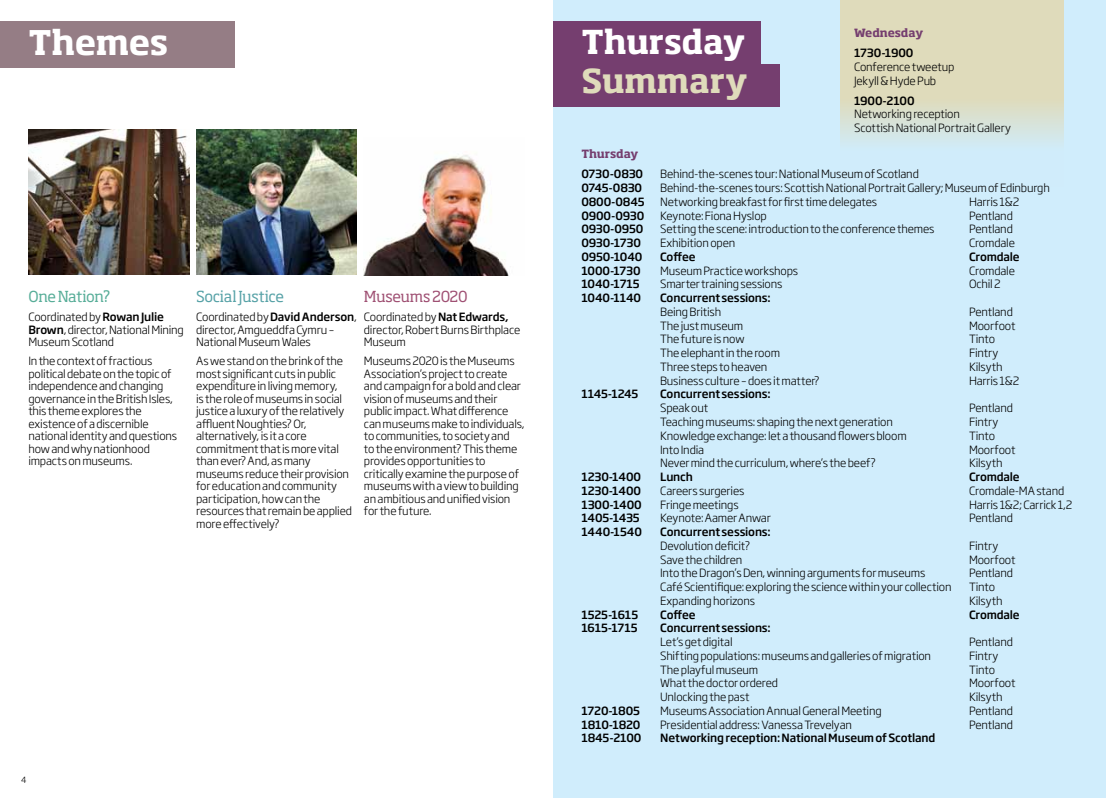
<style>
.page{position:relative;width:1106px;height:798px;background:#fff}
.page>*{position:absolute;margin:0;border:0;box-sizing:border-box;transform-origin:0 0}
.t1{font:700 33.5px "Soho Pro";letter-spacing:-.015em;color:#fff}
.t2{font:700 32.5px "Soho Pro";letter-spacing:-.01em;color:#fff}
.t3{font:700 32.5px "Soho Pro";letter-spacing:-.005em;color:#dfdbbb}
.t4{font:15px "Soho Pro";letter-spacing:-.02em;color:#57a2a7}
.t5{font:15px "Soho Pro";letter-spacing:-.03em;color:#9f5073}
.t6{font:15px "Soho Pro";letter-spacing:-.035em;color:#57ad98}
.t7{font:300 11.25px/12.5px "Soho Gothic Std";letter-spacing:-.015em;color:#000}
.t8{font:500 11.25px "Soho Gothic Std";letter-spacing:-.015em;color:#000}
.t9{font:700 11.25px "Soho Pro";letter-spacing:-.01em;color:#753e6f}
.t10{font:500 11.25px "Soho Gothic Std";letter-spacing:-.035em;color:#000}
.t11{font:300 8.5px "Soho Gothic Std";color:#000}
.s1{font-weight:500}
</style>
<div class="page">
<div style="left:553px;top:0;width:553px;height:797px;background:#d0edfc"></div>
<svg style="left:840px;top:0;width:223px;height:143px;background:#dcddc3"></svg>
<div style="left:553px;top:21px;width:207px;height:46px;background:#753e6f"></div>
<div style="left:553px;top:64px;width:227px;height:42px;background:#753e6f"></div>
<div style="left:0;top:21px;width:234px;height:46px;background:#957d85"></div>
<img style="left:28px;top:129px;width:161px;height:146px">
<img style="left:196px;top:129px;width:161px;height:146px">
<img style="left:364px;top:155px;width:145px;height:121px">
<h1 class="t1" style="left:28px;top:18px;width:141px">Themes</h1>
<h2 class="t2" style="left:581px;top:18px;width:166px">Thursday</h2>
<h2 class="t3" style="left:581px;top:57px;width:168px">Summary</h2>
<p class="t9" style="left:854px;top:25px;width:71px">Wednesday</p>
<p class="t8" style="left:854px;top:46px;width:61px">1730-1900</p>
<p class="t7" style="left:854px;top:60px;width:102px;line-height:13.8px">Conference tweetup<br>Jekyll &amp; Hyde Pub</p>
<p class="t8" style="left:854px;top:93px;width:62px">1900-2100</p>
<p class="t7" style="left:854px;top:107px;width:158px;line-height:13.8px">Networking reception<br>Scottish National Portrait Gallery</p>
<h3 class="t6" style="left:28px;top:286px;width:84px">One Nation?</h3>
<p class="t7" style="left:28px;top:311px;width:157px">Coordinated by <span class="s1">Rowan Julie<br>Brown</span>, director, National Mining<br>Museum Scotland</p>
<p class="t7" style="left:28px;top:354px;width:150px">In the context of fractious political debate on the topic of independence and changing governance in the British Isles, this theme explores the existence of a discernible national identity and questions how and why nationhood impacts on museums.</p>
<h3 class="t4" style="left:196px;top:286px;width:89px">Social Justice</h3>
<p class="t7" style="left:196px;top:311px;width:162px">Coordinated by <span class="s1">David Anderson</span>, director, Amgueddfa Cymru –<br>National Museum Wales</p>
<p class="t7" style="left:196px;top:354px;width:157px">As we stand on the brink of the most significant cuts in public expenditure in living memory,<br>is the role of museums in social justice a luxury of the relatively affluent Noughties? Or, alternatively, is it a core commitment that is more vital than ever? And, as many museums reduce their provision for education and community participation, how can the resources that remain be applied more effectively?</p>
<h3 class="t5" style="left:364px;top:286px;width:105px">Museums 2020</h3>
<p class="t7" style="left:364px;top:311px;width:158px">Coordinated by <span class="s1">Nat Edwards, </span>director, Robert Burns Birthplace<br>Museum</p>
<p class="t7" style="left:364px;top:354px;width:162px">Museums 2020 is the Museums<br>Association’s project to create and campaign for a bold and clear vision of museums and their public impact. What difference can museums make to individuals, to communities, to society and<br>to the environment? This theme provides opportunities to critically examine the purpose of museums with a view to building an ambitious and unified vision for the future.</p>
<p class="t11" style="left:21px;top:774px;width:7px">4</p>
<p class="t9" style="left:581px;top:146px;width:59px">Thursday</p>
<p class="t8" style="left:581px;top:167px;width:63px">0730-0830</p>
<p class="t7" style="left:660px;top:168px;width:260px">Behind-the-scenes tour: National Museum of Scotland</p>
<p class="t8" style="left:581px;top:180px;width:62px">0745-0830</p>
<p class="t7" style="left:660px;top:182px;width:391px">Behind-the-scenes tours: Scottish National Portrait Gallery; Museum of Edinburgh</p>
<p class="t8" style="left:581px;top:194px;width:65px">0800-0845</p>
<p class="t7" style="left:660px;top:195px;width:219px">Networking breakfast for first time delegates</p>
<p class="t7" style="left:969px;top:195px;width:52px">Harris 1&amp;2</p>
<p class="t8" style="left:581px;top:208px;width:64px">0900-0930</p>
<p class="t7" style="left:660px;top:209px;width:108px">Keynote: Fiona Hyslop</p>
<p class="t7" style="left:969px;top:209px;width:45px">Pentland</p>
<p class="t8" style="left:581px;top:222px;width:64px">0930-0950</p>
<p class="t7" style="left:660px;top:223px;width:276px">Setting the scene: introduction to the conference themes</p>
<p class="t7" style="left:969px;top:223px;width:45px">Pentland</p>
<p class="t8" style="left:581px;top:235px;width:61px">0930-1730</p>
<p class="t7" style="left:660px;top:237px;width:77px">Exhibition open</p>
<p class="t7" style="left:969px;top:237px;width:47px">Cromdale</p>
<p class="t8" style="left:581px;top:249px;width:63px">0950-1040</p>
<p class="t8" style="left:660px;top:249px;width:37px">Coffee</p>
<p class="t8" style="left:969px;top:249px;width:52px">Cromdale</p>
<p class="t8" style="left:581px;top:263px;width:61px">1000-1730</p>
<p class="t7" style="left:660px;top:264px;width:140px">Museum Practice workshops</p>
<p class="t7" style="left:969px;top:264px;width:47px">Cromdale</p>
<p class="t8" style="left:581px;top:277px;width:60px">1040-1715</p>
<p class="t7" style="left:660px;top:278px;width:124px">Smarter training sessions</p>
<p class="t7" style="left:969px;top:278px;width:33px">Ochil 2</p>
<p class="t8" style="left:581px;top:290px;width:61px">1040-1140</p>
<p class="t8" style="left:660px;top:290px;width:112px">Concurrent sessions:</p>
<p class="t7" style="left:660px;top:305px;width:63px">Being British</p>
<p class="t7" style="left:969px;top:305px;width:45px">Pentland</p>
<p class="t7" style="left:660px;top:319px;width:84px">The just museum</p>
<p class="t7" style="left:969px;top:319px;width:48px">Moorfoot</p>
<p class="t7" style="left:660px;top:333px;width:86px">The future is now</p>
<p class="t7" style="left:969px;top:333px;width:27px">Tinto</p>
<p class="t7" style="left:660px;top:347px;width:121px">The elephant in the room</p>
<p class="t7" style="left:969px;top:347px;width:31px">Fintry</p>
<p class="t7" style="left:660px;top:360px;width:109px">Three steps to heaven</p>
<p class="t7" style="left:969px;top:360px;width:35px">Kilsyth</p>
<p class="t7" style="left:660px;top:374px;width:161px">Business culture – does it matter?</p>
<p class="t7" style="left:969px;top:374px;width:52px">Harris 1&amp;2</p>
<p class="t10" style="left:581px;top:387px;width:59px">1145-1245</p>
<p class="t8" style="left:660px;top:387px;width:112px">Concurrent sessions:</p>
<p class="t7" style="left:660px;top:402px;width:50px">Speak out</p>
<p class="t7" style="left:969px;top:402px;width:45px">Pentland</p>
<p class="t7" style="left:660px;top:415px;width:234px">Teaching museums: shaping the next generation</p>
<p class="t7" style="left:969px;top:415px;width:31px">Fintry</p>
<p class="t7" style="left:660px;top:429px;width:248px">Knowledge exchange: let a thousand flowers bloom</p>
<p class="t7" style="left:969px;top:429px;width:27px">Tinto</p>
<p class="t7" style="left:660px;top:443px;width:45px">Into India</p>
<p class="t7" style="left:969px;top:443px;width:48px">Moorfoot</p>
<p class="t7" style="left:660px;top:457px;width:217px">Never mind the curriculum, where’s the beef?</p>
<p class="t7" style="left:969px;top:457px;width:35px">Kilsyth</p>
<p class="t8" style="left:581px;top:469px;width:61px">1230-1400</p>
<p class="t8" style="left:660px;top:469px;width:34px">Lunch</p>
<p class="t8" style="left:969px;top:469px;width:52px">Cromdale</p>
<p class="t8" style="left:581px;top:483px;width:61px">1230-1400</p>
<p class="t7" style="left:660px;top:484px;width:86px">Careers surgeries</p>
<p class="t7" style="left:969px;top:484px;width:97px">Cromdale-MA stand</p>
<p class="t8" style="left:581px;top:497px;width:62px">1300-1400</p>
<p class="t7" style="left:660px;top:498px;width:80px">Fringe meetings</p>
<p class="t7" style="left:969px;top:498px;width:105px">Harris 1&amp;2; Carrick 1,2</p>
<p class="t8" style="left:581px;top:510px;width:60px">1405-1435</p>
<p class="t7" style="left:660px;top:512px;width:112px">Keynote: Aamer Anwar</p>
<p class="t7" style="left:969px;top:512px;width:45px">Pentland</p>
<p class="t8" style="left:581px;top:524px;width:62px">1440-1540</p>
<p class="t8" style="left:660px;top:524px;width:112px">Concurrent sessions:</p>
<p class="t7" style="left:660px;top:539px;width:91px">Devolution deficit?</p>
<p class="t7" style="left:969px;top:539px;width:31px">Fintry</p>
<p class="t7" style="left:660px;top:553px;width:84px">Save the children</p>
<p class="t7" style="left:969px;top:553px;width:48px">Moorfoot</p>
<p class="t7" style="left:660px;top:567px;width:267px">Into the Dragon’s Den, winning arguments for museums</p>
<p class="t7" style="left:969px;top:567px;width:45px">Pentland</p>
<p class="t7" style="left:660px;top:580px;width:293px">Café Scientifique: exploring the science within your collection</p>
<p class="t7" style="left:969px;top:580px;width:27px">Tinto</p>
<p class="t7" style="left:660px;top:594px;width:96px">Expanding horizons</p>
<p class="t7" style="left:969px;top:594px;width:35px">Kilsyth</p>
<p class="t8" style="left:581px;top:607px;width:58px">1525-1615</p>
<p class="t8" style="left:660px;top:607px;width:37px">Coffee</p>
<p class="t8" style="left:969px;top:607px;width:52px">Cromdale</p>
<p class="t8" style="left:581px;top:620px;width:58px">1615-1715</p>
<p class="t8" style="left:660px;top:620px;width:112px">Concurrent sessions:</p>
<p class="t7" style="left:660px;top:635px;width:74px">Let’s get digital</p>
<p class="t7" style="left:969px;top:635px;width:45px">Pentland</p>
<p class="t7" style="left:660px;top:649px;width:272px">Shifting populations: museums and galleries of migration</p>
<p class="t7" style="left:969px;top:649px;width:31px">Fintry</p>
<p class="t7" style="left:660px;top:663px;width:100px">The playful museum</p>
<p class="t7" style="left:969px;top:663px;width:27px">Tinto</p>
<p class="t7" style="left:660px;top:677px;width:120px">What the doctor ordered</p>
<p class="t7" style="left:969px;top:677px;width:48px">Moorfoot</p>
<p class="t7" style="left:660px;top:690px;width:91px">Unlocking the past</p>
<p class="t7" style="left:969px;top:690px;width:35px">Kilsyth</p>
<p class="t8" style="left:581px;top:703px;width:60px">1720-1805</p>
<p class="t7" style="left:660px;top:704px;width:223px">Museums Association Annual General Meeting</p>
<p class="t7" style="left:969px;top:704px;width:45px">Pentland</p>
<p class="t8" style="left:581px;top:717px;width:61px">1810-1820</p>
<p class="t7" style="left:660px;top:718px;width:193px">Presidential address: Vanessa Trevelyan</p>
<p class="t7" style="left:969px;top:718px;width:45px">Pentland</p>
<p class="t8" style="left:581px;top:730px;width:62px">1845-2100</p>
<p class="t8" style="left:660px;top:730px;width:277px">Networking reception: National Museum of Scotland</p>
</div>
